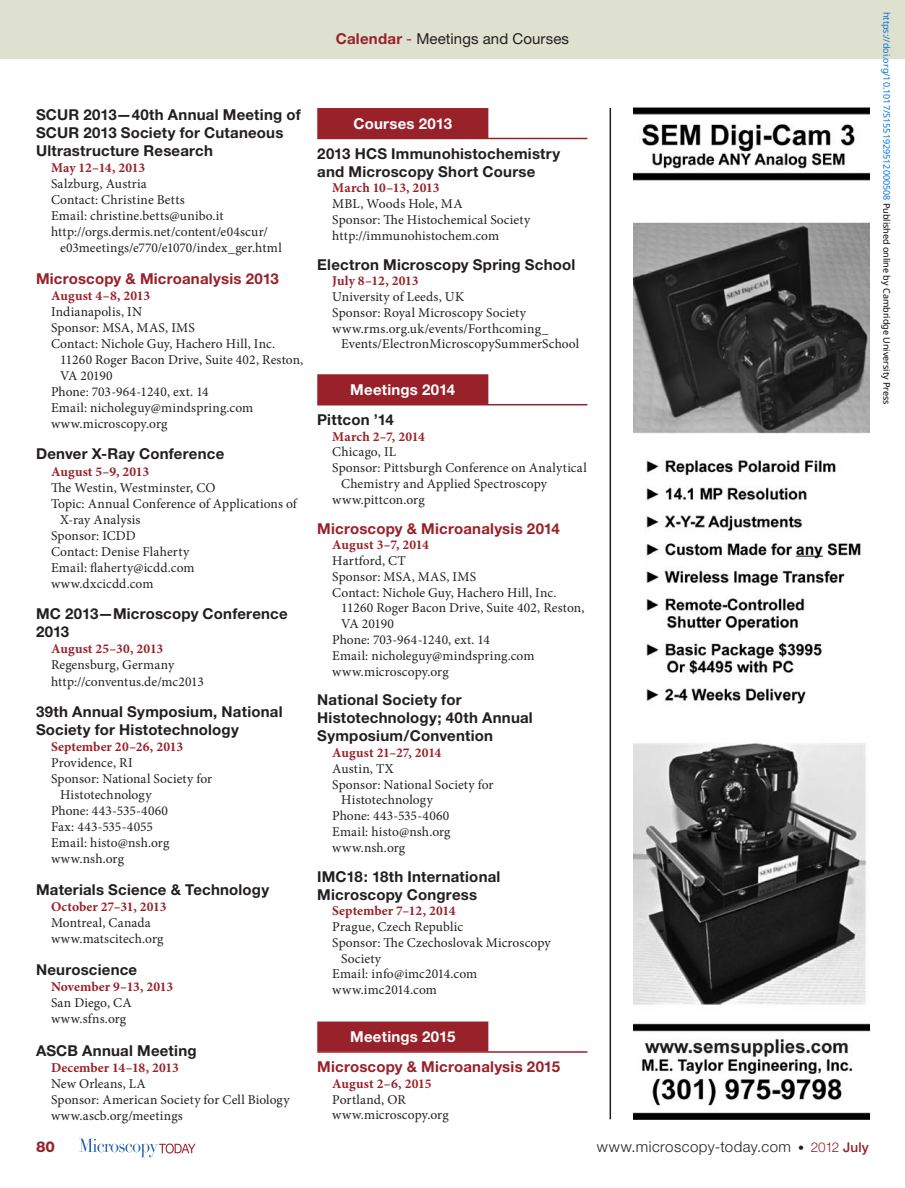
<style>
.page{position:relative;width:905px;height:1188px;background:#fff}
.page>*{position:absolute;margin:0;border:0;box-sizing:border-box;transform-origin:0 0}
.t1{font:700 15px/18px "Helvetica Neue";letter-spacing:.015em;color:#231f20}
.t2{font:700 15px "Helvetica Neue";letter-spacing:.015em;color:#98212a}
.t3{font:700 15px "Helvetica Neue";letter-spacing:.015em;color:#fff}
.t4{font:300 15px "Helvetica Neue";letter-spacing:.03em;color:#231f20}
.t5{font:15px "Helvetica Neue";letter-spacing:.005em;color:#231f20}
.t6{font:800 15px "Helvetica Neue";color:#98212a}
.t7{font:13.5px/16px "Minion Pro";letter-spacing:.01em;color:#231f20}
.t8{font:700 13.5px "Minion Pro";letter-spacing:.005em;color:#98212a}
.t9{font:9px "Noto Sans";color:#0172cf}
.s1{font-weight:700;color:#98212a}
.s2{color:#98212a}
.s3{font-size:12px}
.s4{font-size:13.5px;color:#98212a}
.s5{font-weight:500;font-size:13.5px;color:#98212a}
.s6{color:#000}
</style>
<div class="page">
<svg style="left:79px;top:1139px;width:116px;height:18px"></svg>
<div style="left:0;top:0;width:904px;height:58px;background:#dfe1d0"></div>
<div style="left:317px;top:108px;width:171px;height:30px;background:#98212a"></div>
<hr style="left:317px;top:138px;width:270px;height:1px;background:#98212a">
<div style="left:317px;top:374px;width:171px;height:30px;background:#98212a"></div>
<hr style="left:317px;top:404px;width:270px;height:1px;background:#98212a">
<div style="left:317px;top:1022px;width:171px;height:30px;background:#98212a"></div>
<hr style="left:317px;top:1051px;width:270px;height:2px;background:#98212a">
<img style="left:633px;top:108px;width:236px;height:1012px">
<hr style="left:609px;top:108px;width:2px;height:1011px;background:#231f20">
<p class="t5" style="left:336px;top:30px;width:235px"><span class="s1">Calendar</span> <span class="s2">-</span> Meetings and Courses</p>
<p class="t1" style="left:36px;top:105px;width:266px">SCUR 2013—40th Annual Meeting of<br>SCUR 2013 Society for Cutaneous<br>Ultrastructure Research</p>
<p class="t8" style="left:51px;top:158px;width:96px">May 12–14, 2013</p>
<p class="t7" style="left:51px;top:176px;width:97px">Salzburg, Austria</p>
<p class="t7" style="left:51px;top:192px;width:135px">Contact: Christine Betts</p>
<p class="t7" style="left:51px;top:208px;width:174px">Email: christine.betts@unibo.it</p>
<p class="t7" style="left:51px;top:224px;width:218px">http://orgs.dermis.net/content/e04scur/</p>
<p class="t7" style="left:60px;top:240px;width:223px">e03meetings/e770/e1070/index_ger.html</p>
<p class="t2" style="left:36px;top:269px;width:244px">Microscopy &amp; Microanalysis 2013</p>
<p class="t8" style="left:51px;top:286px;width:101px">August 4–8, 2013</p>
<p class="t7" style="left:51px;top:303px;width:93px">Indianapolis, IN</p>
<p class="t7" style="left:51px;top:319px;width:145px">Sponsor: MSA, MAS, IMS</p>
<p class="t7" style="left:51px;top:335px;width:226px">Contact: Nichole Guy, Hachero Hill, Inc.</p>
<p class="t7" style="left:60px;top:352px;width:245px">11260 Roger Bacon Drive, Suite 402, Reston,</p>
<p class="t7" style="left:60px;top:368px;width:54px">VA 20190</p>
<p class="t7" style="left:51px;top:384px;width:159px">Phone: 703-964-1240, ext. 14</p>
<p class="t7" style="left:51px;top:400px;width:204px">Email: nicholeguy@mindspring.com</p>
<p class="t7" style="left:51px;top:416px;width:118px">www.microscopy.org</p>
<p class="t1" style="left:36px;top:445px;width:190px">Denver X-Ray Conference</p>
<p class="t8" style="left:51px;top:462px;width:100px">August 5–9, 2013</p>
<p class="t7" style="left:51px;top:479px;width:166px">The Westin, Westminster, CO</p>
<p class="t7" style="left:51px;top:495px;width:247px">Topic: Annual Conference of Applications of</p>
<p class="t7" style="left:60px;top:511px;width:82px">X-ray Analysis</p>
<p class="t7" style="left:51px;top:527px;width:86px">Sponsor: ICDD</p>
<p class="t7" style="left:51px;top:544px;width:140px">Contact: Denise Flaherty</p>
<p class="t7" style="left:51px;top:560px;width:145px">Email: flaherty@icdd.com</p>
<p class="t7" style="left:51px;top:576px;width:104px">www.dxcicdd.com</p>
<p class="t1" style="left:36px;top:605px;width:253px">MC 2013—Microscopy Conference<br>2013</p>
<p class="t8" style="left:51px;top:640px;width:114px">August 25–30, 2013</p>
<p class="t7" style="left:51px;top:657px;width:154px">Regensburg, Germany http://conventus.de/mc2013</p>
<p class="t1" style="left:36px;top:702px;width:248px">39th Annual Symposium, National<br>Society for Histotechnology</p>
<p class="t8" style="left:51px;top:737px;width:134px">September 20–26, 2013</p>
<p class="t7" style="left:51px;top:755px;width:83px">Providence, RI</p>
<p class="t7" style="left:51px;top:771px;width:163px">Sponsor: National Society for</p>
<p class="t7" style="left:60px;top:787px;width:93px">Histotechnology</p>
<p class="t7" style="left:51px;top:803px;width:119px">Phone: 443-535-4060</p>
<p class="t7" style="left:51px;top:819px;width:103px">Fax: 443-535-4055</p>
<p class="t7" style="left:51px;top:835px;width:120px">Email: histo@nsh.org</p>
<p class="t7" style="left:51px;top:851px;width:74px">www.nsh.org</p>
<p class="t1" style="left:36px;top:880px;width:235px">Materials Science &amp; Technology</p>
<p class="t8" style="left:51px;top:897px;width:117px">October 27–31, 2013</p>
<p class="t7" style="left:51px;top:915px;width:114px">Montreal, Canada www.matscitech.org</p>
<p class="t1" style="left:36px;top:960px;width:103px">Neuroscience</p>
<p class="t8" style="left:51px;top:977px;width:124px">November 9–13, 2013</p>
<p class="t7" style="left:51px;top:994px;width:82px">San Diego, CA www.sfns.org</p>
<p class="t1" style="left:36px;top:1041px;width:162px">ASCB Annual Meeting</p>
<p class="t8" style="left:51px;top:1058px;width:129px">December 14–18, 2013</p>
<p class="t7" style="left:51px;top:1076px;width:240px">New Orleans, LA<br>Sponsor: American Society for Cell Biology www.ascb.org/meetings</p>
<p class="t3" style="left:353px;top:114px;width:100px">Courses 2013</p>
<p class="t1" style="left:317px;top:144px;width:244px">2013 HCS Immunohistochemistry and Microscopy Short Course</p>
<p class="t8" style="left:332px;top:179px;width:109px">March 10–13, 2013</p>
<p class="t7" style="left:332px;top:196px;width:199px">MBL, Woods Hole, MA<br>Sponsor: The Histochemical Society http://immunohistochem.com</p>
<p class="t1" style="left:317px;top:255px;width:259px">Electron Microscopy Spring School</p>
<p class="t8" style="left:332px;top:272px;width:88px">July 8–12, 2013</p>
<p class="t7" style="left:332px;top:289px;width:133px">University of Leeds, UK</p>
<p class="t7" style="left:332px;top:305px;width:195px">Sponsor: Royal Microscopy Society</p>
<p class="t7" style="left:332px;top:320px;width:218px">www.rms.org.uk/events/Forthcoming_</p>
<p class="t7" style="left:341px;top:336px;width:239px">Events/ElectronMicroscopySummerSchool</p>
<p class="t3" style="left:350px;top:380px;width:106px">Meetings 2014</p>
<p class="t1" style="left:317px;top:410px;width:78px">Pittcon ’14</p>
<p class="t8" style="left:332px;top:427px;width:94px">March 2–7, 2014</p>
<p class="t7" style="left:332px;top:444px;width:65px">Chicago, IL</p>
<p class="t7" style="left:332px;top:460px;width:256px">Sponsor: Pittsburgh Conference on Analytical</p>
<p class="t7" style="left:341px;top:476px;width:207px">Chemistry and Applied Spectroscopy</p>
<p class="t7" style="left:332px;top:491px;width:94px">www.pittcon.org</p>
<p class="t2" style="left:317px;top:519px;width:244px">Microscopy &amp; Microanalysis 2014</p>
<p class="t8" style="left:332px;top:536px;width:98px">August 3–7, 2014</p>
<p class="t7" style="left:332px;top:553px;width:75px">Hartford, CT</p>
<p class="t7" style="left:332px;top:569px;width:145px">Sponsor: MSA, MAS, IMS</p>
<p class="t7" style="left:332px;top:584px;width:226px">Contact: Nichole Guy, Hachero Hill, Inc.</p>
<p class="t7" style="left:341px;top:600px;width:245px">11260 Roger Bacon Drive, Suite 402, Reston,</p>
<p class="t7" style="left:341px;top:616px;width:54px">VA 20190</p>
<p class="t7" style="left:332px;top:632px;width:159px">Phone: 703-964-1240, ext. 14</p>
<p class="t7" style="left:332px;top:647px;width:204px">Email: nicholeguy@mindspring.com</p>
<p class="t7" style="left:332px;top:663px;width:118px">www.microscopy.org</p>
<p class="t1" style="left:317px;top:691px;width:217px">National Society for<br>Histotechnology; 40th Annual<br>Symposium/Convention</p>
<p class="t8" style="left:332px;top:743px;width:110px">August 21–27, 2014</p>
<p class="t7" style="left:332px;top:761px;width:63px">Austin, TX</p>
<p class="t7" style="left:332px;top:776px;width:163px">Sponsor: National Society for</p>
<p class="t7" style="left:341px;top:792px;width:93px">Histotechnology</p>
<p class="t7" style="left:332px;top:808px;width:119px">Phone: 443-535-4060</p>
<p class="t7" style="left:332px;top:824px;width:120px">Email: histo@nsh.org</p>
<p class="t7" style="left:332px;top:839px;width:74px">www.nsh.org</p>
<p class="t1" style="left:317px;top:867px;width:185px">IMC18: 18th International<br>Microscopy Congress</p>
<p class="t8" style="left:332px;top:902px;width:125px">September 7–12, 2014</p>
<p class="t7" style="left:332px;top:919px;width:132px">Prague, Czech Republic</p>
<p class="t7" style="left:332px;top:935px;width:220px">Sponsor: The Czechoslovak Microscopy</p>
<p class="t7" style="left:341px;top:950px;width:41px">Society</p>
<p class="t7" style="left:332px;top:966px;width:146px">Email: info@imc2014.com</p>
<p class="t7" style="left:332px;top:982px;width:106px">www.imc2014.com</p>
<p class="t3" style="left:350px;top:1028px;width:107px">Meetings 2015</p>
<p class="t2" style="left:317px;top:1058px;width:244px">Microscopy &amp; Microanalysis 2015</p>
<p class="t8" style="left:332px;top:1074px;width:101px">August 2–6, 2015</p>
<p class="t7" style="left:332px;top:1092px;width:118px">Portland, OR www.microscopy.org</p>
<p class="t6" style="left:36px;top:1138px;width:21px">80</p>
<p class="t4" style="left:596px;top:1137px;width:274px">www.microscopy-today.com <span class="s3">•</span> <span class="s4">2012</span> <span class="s5">July</span></p>
<p class="t9" style="left:893px;top:12px;width:394px;rotate:90deg">https://doi.org/10.1017/S1551929512000508 <span class="s6">Published online by Cambridge University Press</span></p>
</div>
